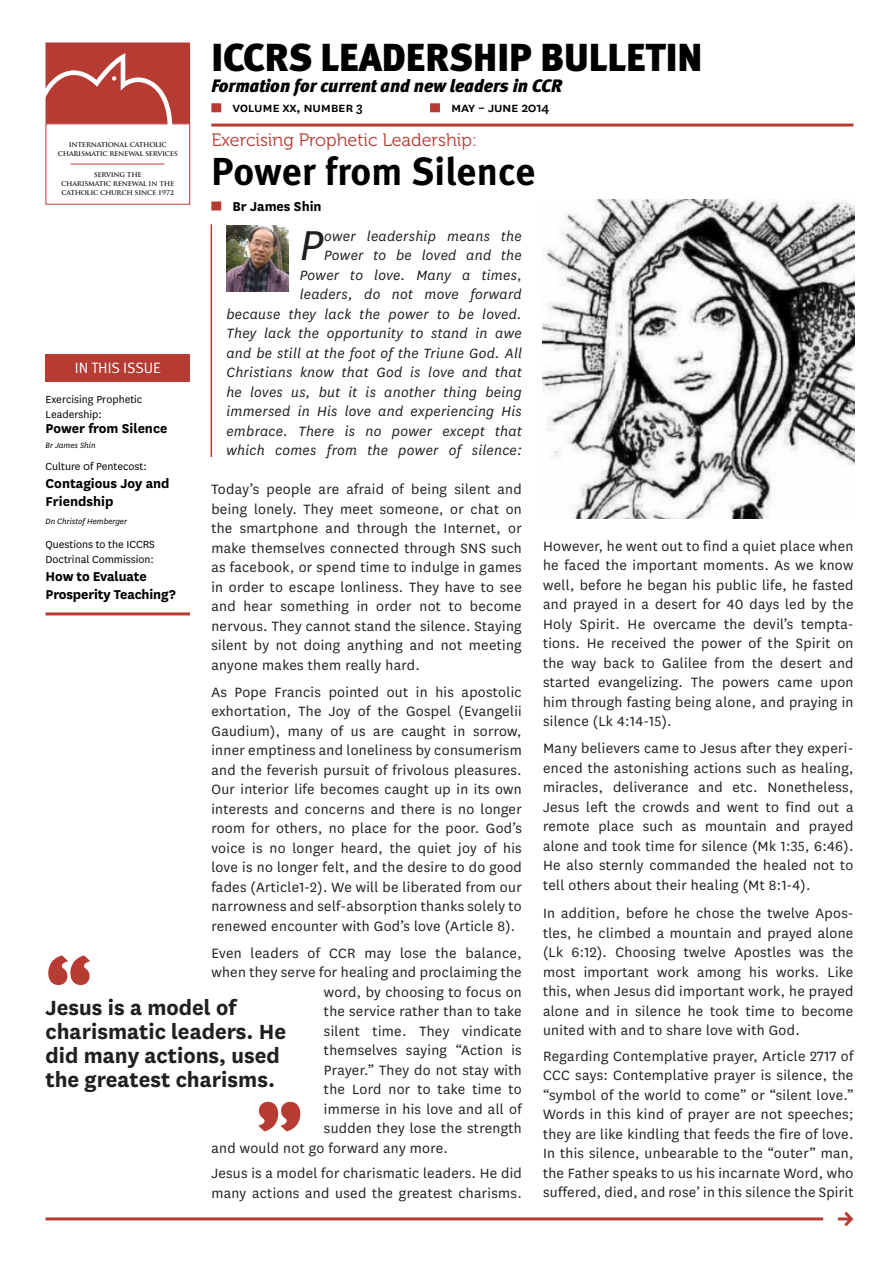
<style>
.page{position:relative;width:893px;height:1263px;background:#fff}
.page>*{position:absolute;margin:0;border:0;box-sizing:border-box;transform-origin:0 0}
.t1{font:90px "Meta Black Lf";color:#b63b33}
.t2{font:italic 48.9px "National";color:#231f20}
.t3{font:39px "Meta Black Lf";color:#000}
.t4{font:700 39px "Meta";letter-spacing:.005em;color:#000}
.t5{font:700 24px/24px "National";color:#231f20}
.t6{font:800 23.85px "National";color:#b63b33}
.t7{font:italic 900 18px "Meta";color:#000}
.t8{font:18px "Museo 300";color:#b63b33}
.t9{font:15.75px/19.5px "National";letter-spacing:.02em;color:#231f20;text-align:justify}
.t10{font:italic 15.75px/19.5px "National";letter-spacing:.02em;color:#231f20;text-align:right}
.t11{font:700 15px/18px "National";color:#000}
.t12{font:500 15px "National";letter-spacing:-.02em;color:#000}
.t13{font:15px "Meta Normal LF";color:#fff}
.t14{font:12px/15px "National";color:#000}
.t15{font:italic 9px "National";color:#000}
.t16{font:700 7.5px/9px "Trajan Pro";letter-spacing:-.04em;color:#231f20;text-align:center}
</style>
<div class="page">
<div style="left:46px;top:43px;width:144px;height:81px;background:#b63b33"></div>
<hr style="left:211px;top:124px;width:642px;height:3px;background:#b63b33">
<div style="left:46px;top:124px;width:144px;height:81px;border:1px solid #b63b33"></div>
<hr style="left:70px;top:164px;width:94px;height:1px;background:#b63b33">
<svg style="left:45px;top:53px;width:127px;height:75px"></svg>
<div style="left:211px;top:201px;width:10px;height:9px;background:#b63b33"></div>
<div style="left:46px;top:355px;width:144px;height:27px;background:#b63b33"></div>
<div style="left:211px;top:103px;width:10px;height:9px;background:#b63b33"></div>
<div style="left:430px;top:103px;width:10px;height:9px;background:#b63b33"></div>
<hr style="left:46px;top:612px;width:144px;height:3px;background:#b63b33">
<hr style="left:46px;top:1217px;width:777px;height:3px;background:#b63b33">
<hr style="left:211px;top:224px;width:1px;height:233px;background:#b63b33">
<img style="left:543px;top:199px;width:312px;height:319px">
<img style="left:227px;top:225px;width:62px;height:67px">
<h3 class="t3" style="left:211px;top:34px;width:493px">ICCRS LEADERSHIP BULLETIN</h3>
<p class="t7" style="left:211px;top:75px;width:352px">Formation for current and new leaders in CCR</p>
<p class="t16" style="left:58px;top:140px;width:121px">INTERNATIONAL CATHOLIC<br>CHARISMATIC RENEWAL SERVICES</p>
<p class="t16" style="left:61px;top:170px;width:115px">SERVING THE<br>CHARISMATIC RENEWAL IN THE<br>CATHOLIC CHURCH SINCE 1972</p>
<p class="t12" style="left:232px;top:97px;width:132px">Volum e XX, Num ber 3</p>
<p class="t12" style="left:451px;top:97px;width:100px">May – June 2014</p>
<p class="t8" style="left:211px;top:130px;width:267px">Exercising Prophetic Leadership:</p>
<h3 class="t4" style="left:211px;top:148px;width:326px">Power from Silence</h3>
<p class="t11" style="left:232px;top:196px;width:91px">Br James Shin</p>
<p class="t10" style="left:226px;top:225px;width:297px">ower leadership means the<br>Power to be loved and the<br>Power to love. Many a times,<br>leaders, do not move forward<br>because they lack the power to be loved.<br>They lack the opportunity to stand in awe and be still at the foot of the Triune God. All Christians know that God is love and that he loves us, but it is another thing being immersed in His love and experiencing His embrace. There is no power except that which comes from the power of silence:</p>
<p class="t9" style="left:211px;top:479px;width:312px">Today’s people are afraid of being silent and being lonely. They meet someone, or chat on the smartphone and through the Internet, or make themselves connected through SNS such as facebook, or spend time to indulge in games in order to escape lonliness. They have to see and hear something in order not to become nervous. They cannot stand the silence. Staying silent by not doing anything and not meeting anyone makes them really hard.</p>
<p class="t9" style="left:211px;top:681px;width:312px">As Pope Francis pointed out in his apostolic exhortation, The Joy of the Gospel (Evangelii Gaudium), many of us are caught in sorrow, inner emptiness and loneliness by consumerism and the feverish pursuit of frivolous pleasures.<br>Our interior life becomes caught up in its own interests and concerns and there is no longer room for others, no place for the poor. God’s voice is no longer heard, the quiet joy of his love is no longer felt, and the desire to do good fades (Article1-2). We will be liberated from our narrowness and self-absorption thanks solely to renewed encounter with God’s love (Article 8).</p>
<p class="t9" style="left:211px;top:942px;width:312px">Even leaders of CCR may lose the balance,</p>
<p class="t9" style="left:211px;top:962px;width:312px">when they serve for healing and proclaiming the</p>
<p class="t9" style="left:324px;top:981px;width:199px">word, by choosing to focus on</p>
<p class="t9" style="left:324px;top:1001px;width:199px">the service rather than to take</p>
<p class="t9" style="left:324px;top:1020px;width:199px">silent time. They vindicate</p>
<p class="t9" style="left:324px;top:1040px;width:199px">themselves saying “Action is</p>
<p class="t9" style="left:324px;top:1059px;width:199px">Prayer.” They do not stay with</p>
<p class="t9" style="left:324px;top:1079px;width:199px">the Lord nor to take time to</p>
<p class="t9" style="left:324px;top:1098px;width:199px">immerse in his love and all of</p>
<p class="t9" style="left:324px;top:1118px;width:199px">sudden they lose the strength</p>
<p class="t9" style="left:211px;top:1137px;width:238px">and would not go forward any more.</p>
<p class="t9" style="left:211px;top:1163px;width:312px">Jesus is a model for charismatic leaders. He did many actions and used the greatest charisms.</p>
<h2 class="t2" style="left:300px;top:215px;width:25px">P</h2>
<p class="t13" style="left:75px;top:359px;width:88px">IN THIS ISSUE</p>
<p class="t14" style="left:46px;top:391px;width:98px">Exercising Prophetic<br>Leadership:</p>
<p class="t11" style="left:46px;top:418px;width:123px">Power from Silence</p>
<p class="t15" style="left:46px;top:439px;width:52px">Br James Shin</p>
<p class="t14" style="left:46px;top:458px;width:103px">Culture 0f Pentecost:</p>
<p class="t11" style="left:46px;top:473px;width:126px">Contagious Joy and<br>Friendship</p>
<p class="t15" style="left:46px;top:516px;width:83px">Dn Christof Hemberger</p>
<p class="t14" style="left:46px;top:536px;width:111px">Questions to the ICCRS<br>Doctrinal Commission:</p>
<p class="t11" style="left:46px;top:566px;width:132px">How to Evaluate<br>Prosperity Teaching?</p>
<h1 class="t1" style="left:46px;top:935px;width:48px">“</h1>
<h3 class="t5" style="left:46px;top:994px;width:242px">Jesus is a model of charismatic leaders. He did many actions, used the greatest charisms.</h3>
<h1 class="t1" style="left:257px;top:1081px;width:48px">”</h1>
<p class="t9" style="left:543px;top:535px;width:312px">However, he went out to find a quiet place when he faced the important moments. As we know well, before he began his public life, he fasted and prayed in a desert for 40 days led by the Holy Spirit. He overcame the devil’s tempta&shy;tions. He received the power of the Spirit on the way back to Galilee from the desert and started evangelizing. The powers came upon him through fasting being alone, and praying in silence (Lk 4:14-15).</p>
<p class="t9" style="left:543px;top:738px;width:312px">Many believers came to Jesus after they experi&shy;enced the astonishing actions such as healing, miracles, deliverance and etc. Nonetheless, Jesus left the crowds and went to find out a remote place such as mountain and prayed alone and took time for silence (Mk 1:35, 6:46).<br>He also sternly commanded the healed not to tell others about their healing (Mt 8:1-4).</p>
<p class="t9" style="left:543px;top:903px;width:312px">In addition, before he chose the twelve Apos&shy;tles, he climbed a mountain and prayed alone (Lk 6:12). Choosing twelve Apostles was the most important work among his works. Like this, when Jesus did important work, he prayed alone and in silence he took time to become united with and to share love with God.</p>
<p class="t9" style="left:543px;top:1045px;width:312px">Regarding Contemplative prayer, Article 2717 of CCC says: Contemplative prayer is silence, the “symbol of the world to come” or “silent love.” Words in this kind of prayer are not speeches; they are like kindling that feeds the fire of love.<br>In this silence, unbearable to the “outer” man, the Father speaks to us his incarnate Word, who suffered, died, and rose’ in this silence the Spirit</p>
<h3 class="t6" style="left:837px;top:1201px;width:19px">→</h3>
</div>
